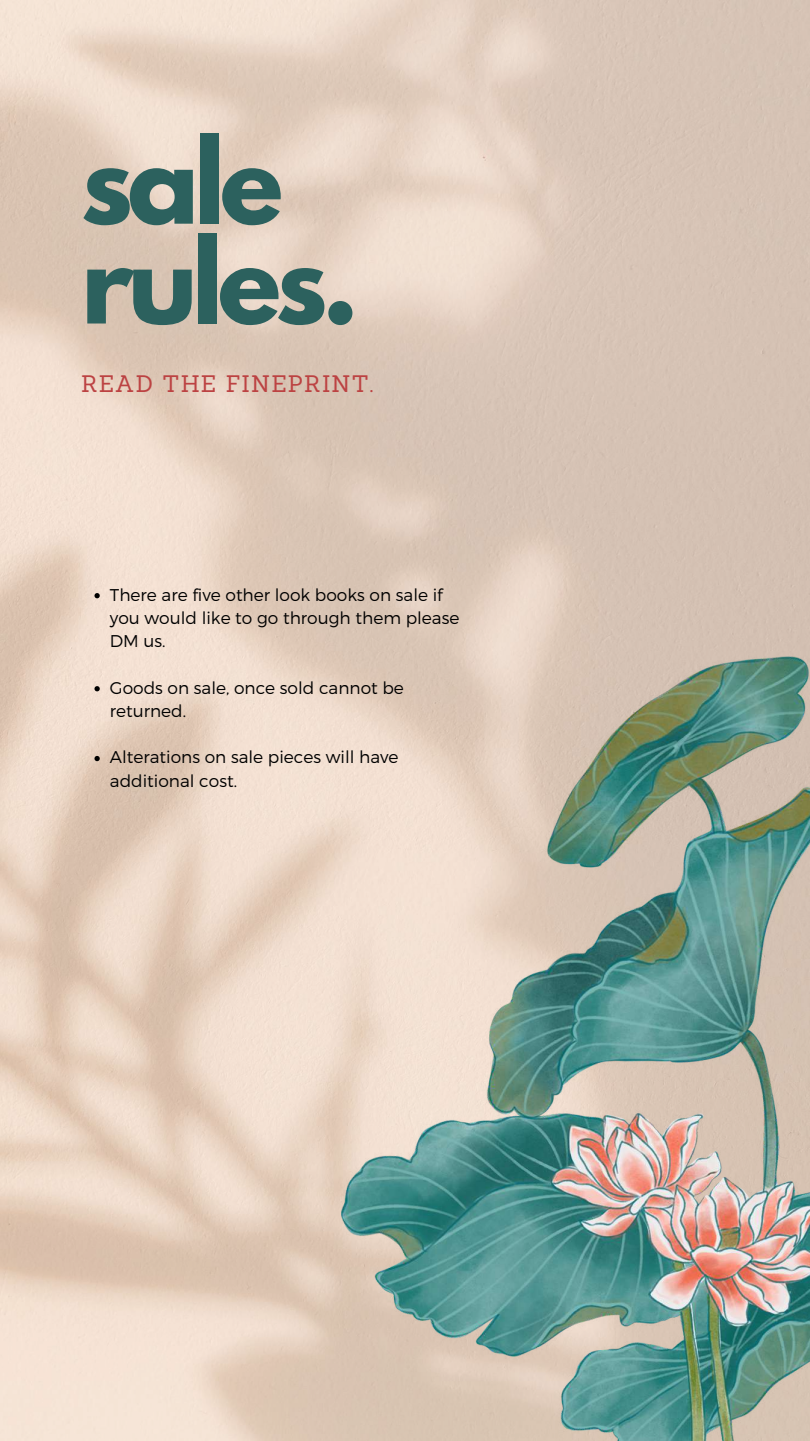
<style>
.page{position:relative;width:810px;height:1441px;background:#fff}
.page>*{position:absolute;margin:0;border:0;box-sizing:border-box;transform-origin:0 0}
.t1{font:700 105px/99.8px "League Spartan";letter-spacing:-.05em;color:#2c615e}
.t2{font:23.2px "Sanchez";letter-spacing:.05em;color:#bc4242}
.t3{font:300 17px/23.2px "Montserrat";color:#000}
</style>
<div class="page">
<img style="left:341px;top:657px;width:469px;height:783px">
<svg style="left:94px;top:593px;width:6px;height:5px"></svg>
<svg style="left:94px;top:686px;width:6px;height:5px"></svg>
<svg style="left:94px;top:755px;width:6px;height:6px"></svg>
<h1 class="t1" style="left:81px;top:145px;width:279px">sale rules.</h1>
<h2 class="t2" style="left:81px;top:368px;width:294px">READ THE FINEPRINT.</h2>
<p class="t3" style="left:110px;top:582px;width:351px">There are five other look books on sale if you would like to go through them please<br>DM us.</p>
<p class="t3" style="left:110px;top:675px;width:296px">Goods on sale, once sold cannot be returned.</p>
<p class="t3" style="left:110px;top:744px;width:290px">Alterations on sale pieces will have additional cost.</p>
</div>
